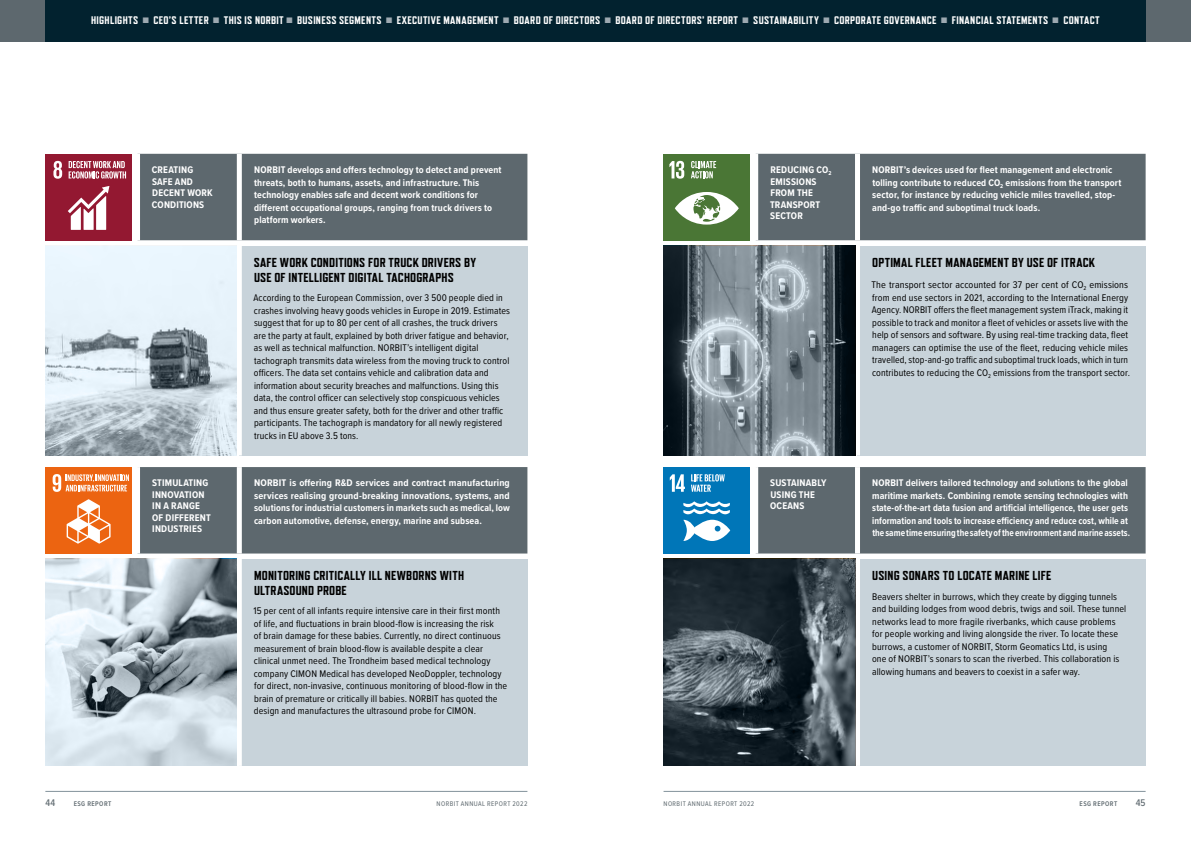
<style>
.page{position:relative;width:1191px;height:842px;background:#fff}
.page>*{position:absolute;margin:0;border:0;box-sizing:border-box;transform-origin:0 0}
.t1{font:800 13px/15px "Refrigerator Deluxe";letter-spacing:.015em;color:#000}
.t2{font:800 11px "Refrigerator Deluxe";letter-spacing:.03em;color:#fff}
.t3{font:10px/12.5px "Proxima Nova Cond";letter-spacing:.01em;color:#000}
.t4{font:700 10px/12.5px "Proxima Nova Cond";letter-spacing:.01em;color:#fff}
.t5{font:500 10px "Proxima Nova Cond";color:#5d686e}
.t6{font:7px "Proxima Nova Cond";letter-spacing:.06em;color:#5d686e}
.t7{font:600 7px "Proxima Nova Cond";letter-spacing:.06em;color:#5d686e}
.s1{color:#9da9b1}
</style>
<div class="page">
<hr style="left:45px;top:791px;width:482px;height:1px;background:#83929b">
<hr style="left:663px;top:791px;width:482px;height:1px;background:#83929b">
<div style="left:140px;top:154px;width:387px;height:86px;background:#5d686e"></div>
<div style="left:237px;top:154px;width:5px;height:86px;background:#fff"></div>
<div style="left:45px;top:154px;width:87px;height:86px;background:#931831"></div>
<svg style="left:53px;top:161px;width:9px;height:18px"></svg>
<svg style="left:68px;top:186px;width:41px;height:44px"></svg>
<svg style="left:69px;top:161px;width:57px;height:18px"></svg>
<div style="left:239px;top:246px;width:288px;height:209px;background:#c8d3da"></div>
<div style="left:237px;top:246px;width:5px;height:209px;background:#fff"></div>
<img style="left:45px;top:246px;width:192px;height:209px">
<div style="left:140px;top:467px;width:387px;height:86px;background:#5d686e"></div>
<div style="left:237px;top:467px;width:5px;height:86px;background:#fff"></div>
<div style="left:45px;top:467px;width:87px;height:86px;background:#ec6411"></div>
<svg style="left:67px;top:499px;width:44px;height:45px"></svg>
<svg style="left:53px;top:474px;width:76px;height:18px"></svg>
<div style="left:239px;top:559px;width:288px;height:207px;background:#c8d3da"></div>
<div style="left:237px;top:559px;width:5px;height:207px;background:#fff"></div>
<img style="left:45px;top:559px;width:192px;height:207px">
<div style="left:758px;top:154px;width:387px;height:86px;background:#5d686e"></div>
<div style="left:855px;top:154px;width:5px;height:86px;background:#fff"></div>
<div style="left:663px;top:154px;width:87px;height:86px;background:#4a7635"></div>
<svg style="left:669px;top:161px;width:15px;height:18px"></svg>
<svg style="left:675px;top:192px;width:64px;height:33px"></svg>
<svg style="left:691px;top:161px;width:25px;height:17px"></svg>
<div style="left:857px;top:246px;width:288px;height:209px;background:#c8d3da"></div>
<div style="left:855px;top:246px;width:5px;height:209px;background:#fff"></div>
<img style="left:663px;top:246px;width:192px;height:209px">
<div style="left:758px;top:467px;width:387px;height:86px;background:#5d686e"></div>
<div style="left:855px;top:467px;width:5px;height:86px;background:#fff"></div>
<div style="left:663px;top:467px;width:87px;height:86px;background:#0076b8"></div>
<svg style="left:670px;top:474px;width:15px;height:18px"></svg>
<svg style="left:683px;top:501px;width:47px;height:40px"></svg>
<svg style="left:691px;top:474px;width:34px;height:18px"></svg>
<div style="left:857px;top:559px;width:288px;height:207px;background:#c8d3da"></div>
<div style="left:855px;top:559px;width:5px;height:207px;background:#fff"></div>
<img style="left:663px;top:559px;width:192px;height:207px">
<div style="left:0;top:0;width:45px;height:41px;background:#5d686e"></div>
<div style="left:1145px;top:0;width:46px;height:41px;background:#5d686e"></div>
<div style="left:45px;top:0;width:1100px;height:41px;background:#02222f"></div>
<p class="t2" style="left:91px;top:14px;width:1010px">HIGHLIGHTS <span class="s1">■</span> CEO’S LETTER <span class="s1">■</span> THIS IS NORBIT <span class="s1">■</span> BUSINESS SEGMENTS <span class="s1">■</span> EXECUTIVE MANAGEMENT <span class="s1">■</span> BOARD OF DIRECTORS <span class="s1">■</span> BOARD OF DIRECTORS’ REPORT <span class="s1">■</span> SUSTAINABILITY <span class="s1">■</span> CORPORATE GOVERNANCE <span class="s1">■</span> FINANCIAL STATEMENTS <span class="s1">■</span> CONTACT</p>
<p class="t4" style="left:152px;top:164px;width:62px;line-height:11.5px">CREATING<br>SAFE AND<br>DECENT WORK<br>CONDITIONS</p>
<p class="t4" style="left:254px;top:163px;width:249px">NORBIT develops and offers technology to detect and prevent threats, both to humans, assets, and infrastructure. This technology enables safe and decent work conditions for different occupational groups, ranging from truck drivers to platform workers.</p>
<h1 class="t1" style="left:254px;top:254px;width:224px">SAFE WORK CONDITIONS FOR TRUCK DRIVERS BY<br>USE OF INTELLIGENT DIGITAL TACHOGRAPHS</h1>
<p class="t3" style="left:253px;top:291px;width:258px">According to the European Commission, over 3 500 people died in crashes involving heavy goods vehicles in Europe in 2019. Estimates suggest that for up to 80 per cent of all crashes, the truck drivers are the party at fault, explained by both driver fatigue and behavior, as well as technical malfunction. NORBIT’s intelligent digital tachograph transmits data wireless from the moving truck to control officers. The data set contains vehicle and calibration data and information about security breaches and malfunctions. Using this data, the control officer can selectively stop conspicuous vehicles and thus ensure greater safety, both for the driver and other traffic participants. The tachograph is mandatory for all newly registered trucks in EU above 3.5 tons.</p>
<p class="t4" style="left:152px;top:477px;width:60px;line-height:11.5px">STIMULATING<br>INNOVATION<br>IN A RANGE<br>OF DIFFERENT<br>INDUSTRIES</p>
<p class="t4" style="left:254px;top:476px;width:257px;text-align:justify">NORBIT is offering R&amp;D services and contract manufacturing services realising ground-breaking innovations, systems, and solutions for industrial customers in markets such as medical, low carbon automotive, defense, energy, marine and subsea.</p>
<h1 class="t1" style="left:254px;top:568px;width:211px">MONITORING CRITICALLY ILL NEWBORNS WITH<br>ULTRASOUND PROBE</h1>
<p class="t3" style="left:253px;top:604px;width:255px">15 per cent of all infants require intensive care in their first month of life, and fluctuations in brain blood-flow is increasing the risk<br>of brain damage for these babies. Currently, no direct continuous measurement of brain blood-flow is available despite a clear clinical unmet need. The Trondheim based medical technology company CIMON Medical has developed NeoDoppler, technology for direct, non-invasive, continuous monitoring of blood-flow in the brain of premature or critically ill babies. NORBIT has quoted the design and manufactures the ultrasound probe for CIMON.</p>
<p class="t4" style="left:770px;top:164px;width:63px;line-height:11.5px">REDUCING CO<sub>2<br></sub>EMISSIONS<br>FROM THE<br>TRANSPORT<br>SECTOR</p>
<p class="t4" style="left:872px;top:163px;width:251px">NORBIT’s devices used for fleet management and electronic tolling contribute to reduced CO<sub>2</sub> emissions from the transport sector, for instance by reducing vehicle miles travelled, stop&shy;and-go traffic and suboptimal truck loads.</p>
<h1 class="t1" style="left:872px;top:254px;width:224px">OPTIMAL FLEET MANAGEMENT BY USE OF ITRACK</h1>
<p class="t3" style="left:871px;top:278px;width:260px">The transport sector accounted for 37 per cent of CO<sub>2</sub> emissions from end use sectors in 2021, according to the International Energy Agency. NORBIT offers the fleet management system iTrack, making it possible to track and monitor a fleet of vehicles or assets live with the help of sensors and software. By using real-time tracking data, fleet managers can optimise the use of the fleet, reducing vehicle miles travelled, stop-and-go traffic and suboptimal truck loads, which in turn contributes to reducing the CO<sub>2</sub> emissions from the transport sector.</p>
<p class="t4" style="left:770px;top:477px;width:58px;line-height:11.5px">SUSTAINABLY<br>USING THE<br>OCEANS</p>
<p class="t4" style="left:872px;top:476px;width:259px">NORBIT delivers tailored technology and solutions to the global maritime markets. Combining remote sensing technologies with state-of-the-art data fusion and artificial intelligence, the user gets information and tools to increase efficiency and reduce cost, while at the same time ensuring the safety of the environment and marine assets.</p>
<h1 class="t1" style="left:872px;top:568px;width:180px">USING SONARS TO LOCATE MARINE LIFE</h1>
<p class="t3" style="left:872px;top:589px;width:256px">Beavers shelter in burrows, which they create by digging tunnels and building lodges from wood debris, twigs and soil. These tunnel networks lead to more fragile riverbanks, which cause problems for people working and living alongside the river. To locate these burrows, a customer of NORBIT, Storm Geomatics Ltd, is using<br>one of NORBIT’s sonars to scan the riverbed. This collaboration is allowing humans and beavers to coexist in a safer way.</p>
<p class="t5" style="left:45px;top:795px;width:11px">44</p>
<p class="t7" style="left:74px;top:798px;width:39px">ESG REPORT</p>
<p class="t6" style="left:436px;top:798px;width:92px">NORBIT ANNUAL REPORT 2022</p>
<p class="t6" style="left:663px;top:798px;width:92px">NORBIT ANNUAL REPORT 2022</p>
<p class="t7" style="left:1079px;top:798px;width:39px">ESG REPORT</p>
<p class="t5" style="left:1135px;top:795px;width:11px">45</p>
</div>
